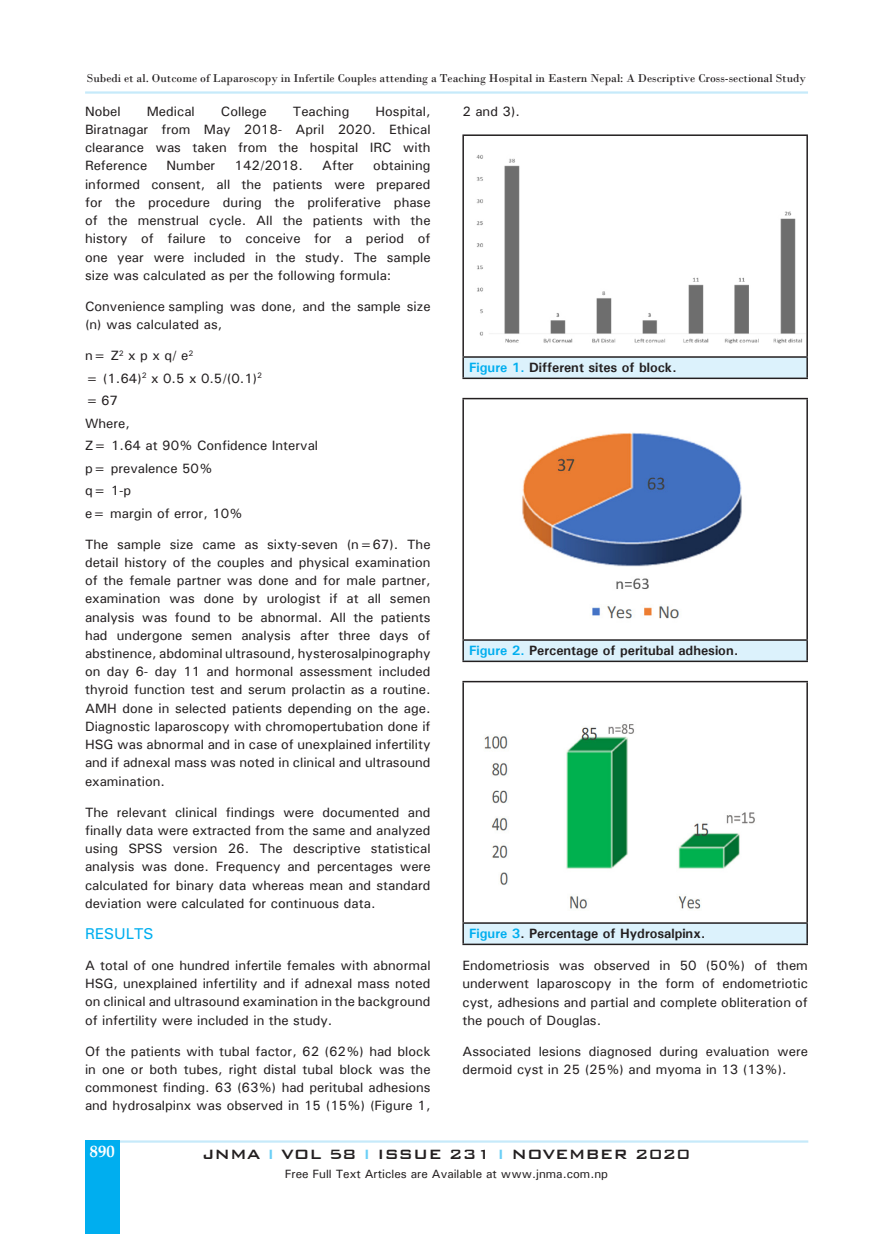
<style>
.page{position:relative;width:893px;height:1234px;background:#fff}
.page>*{position:absolute;margin:0;border:0;box-sizing:border-box;transform-origin:0 0}
.t1{font:500 18px "Bank Gothic BT";color:#231f20}
.t2{font:700 16.5px "Book Antiqua";color:#fff}
.Introduction{font:15px "Univers";color:#00aeef}
.Introduction-2{font:500 13.5px/18.3px "Univers";color:#231f20;text-align:justify}
.Introduction-3{font:700 13.5px "Univers";color:#231f20}
.Introduction-4{font:12px "Bodoni";color:#231f20}
.t3{font:500 12px "Univers";color:#231f20}
.s1{color:#00aeef}
.s2{color:#6bcff6}
</style>
<div class="page">
<hr style="left:85px;top:91px;width:723px;height:3px;background:#c6eafa">
<hr style="left:85px;top:1140px;width:723px;height:2px;background:#c6eafa">
<div style="left:85px;top:1140px;width:35px;height:93px;background:#00aeef"></div>
<div style="left:463px;top:357px;width:344px;height:21px;background:#dcf2fc"></div>
<hr style="left:462px;top:134px;width:346px;height:2px;background:#231f20">
<hr style="left:462px;top:136px;width:2px;height:220px;background:#231f20">
<hr style="left:806px;top:136px;width:2px;height:220px;background:#231f20">
<hr style="left:462px;top:356px;width:346px;height:1px;background:#231f20">
<hr style="left:462px;top:357px;width:2px;height:20px;background:#231f20">
<hr style="left:806px;top:357px;width:2px;height:20px;background:#231f20">
<hr style="left:462px;top:377px;width:346px;height:2px;background:#231f20">
<img style="left:476px;top:154px;width:327px;height:190px">
<div style="left:463px;top:640px;width:344px;height:21px;background:#dcf2fc"></div>
<hr style="left:462px;top:398px;width:346px;height:1px;background:#231f20">
<hr style="left:462px;top:399px;width:2px;height:240px;background:#231f20">
<hr style="left:806px;top:399px;width:2px;height:240px;background:#231f20">
<hr style="left:462px;top:639px;width:346px;height:1px;background:#231f20">
<hr style="left:462px;top:640px;width:2px;height:20px;background:#231f20">
<hr style="left:806px;top:640px;width:2px;height:20px;background:#231f20">
<hr style="left:462px;top:660px;width:346px;height:2px;background:#231f20">
<img style="left:522px;top:432px;width:220px;height:187px">
<div style="left:463px;top:922px;width:344px;height:22px;background:#dcf2fc"></div>
<hr style="left:462px;top:680px;width:346px;height:2px;background:#231f20">
<hr style="left:462px;top:682px;width:2px;height:240px;background:#231f20">
<hr style="left:806px;top:682px;width:2px;height:240px;background:#231f20">
<hr style="left:462px;top:922px;width:346px;height:1px;background:#231f20">
<hr style="left:462px;top:923px;width:2px;height:20px;background:#231f20">
<hr style="left:806px;top:923px;width:2px;height:20px;background:#231f20">
<hr style="left:462px;top:943px;width:346px;height:1px;background:#231f20">
<img style="left:484px;top:724px;width:271px;height:185px">
<p class="Introduction-4" style="left:87px;top:71px;width:721px">Subedi et al. Outcome of Laparoscopy in Infertile Couples attending a Teaching Hospital in Eastern Nepal: A Descriptive Cross-sectional Study</p>
<p class="Introduction-2" style="left:85px;top:102px;width:37px">Nobel</p>
<p class="Introduction-2" style="left:147px;top:102px;width:50px">Medical</p>
<p class="Introduction-2" style="left:221px;top:102px;width:47px">College</p>
<p class="Introduction-2" style="left:293px;top:102px;width:58px">Teaching</p>
<p class="Introduction-2" style="left:85px;top:102px;width:347px;text-indent:290px">Hospital, Biratnagar from May 2018- April 2020. Ethical clearance was taken from the hospital IRC with Reference</p>
<p class="Introduction-2" style="left:167px;top:156px;width:50px">Number</p>
<p class="Introduction-2" style="left:235px;top:156px;width:70px">142/2018.</p>
<p class="Introduction-2" style="left:322px;top:156px;width:33px">After</p>
<p class="Introduction-2" style="left:85px;top:156px;width:347px;text-indent:288px">obtaining informed consent, all the patients were prepared for the procedure during the proliferative phase of the menstrual cycle. All the patients with the history of failure to conceive for a period of one year were included in the study. The sample size was calculated as per the following formula:</p>
<p class="Introduction-2" style="left:85px;top:297px;width:347px">Convenience sampling was done, and the sample size (n) was calculated as,</p>
<p class="Introduction-2" style="left:85px;top:346px;width:110px">n= Z<sup>2</sup> x p x q/ e<sup>2</sup></p>
<p class="Introduction-2" style="left:85px;top:368px;width:179px">= (1.64)<sup>2</sup> x 0.5 x 0.5/(0.1)<sup>2</sup></p>
<p class="Introduction-2" style="left:85px;top:391px;width:34px">=67</p>
<p class="Introduction-2" style="left:85px;top:413px;width:46px">Where,</p>
<p class="Introduction-2" style="left:85px;top:436px;width:235px">Z= 1.64 at 90% Confidence Interval</p>
<p class="Introduction-2" style="left:85px;top:458px;width:129px">p= prevalence 50%</p>
<p class="Introduction-2" style="left:85px;top:481px;width:48px">q= 1-p</p>
<p class="Introduction-2" style="left:85px;top:503px;width:159px">e= margin of error, 10%</p>
<p class="Introduction-2" style="left:85px;top:534px;width:347px">The sample size came as sixty-seven (n=67). The detail history of the couples and physical examination of the female partner was done and for male partner, examination was done by urologist if at all semen analysis was found to be abnormal. All the patients had undergone semen analysis after three days of abstinence, abdominal ultrasound, hysterosalpinography on day 6- day 11 and hormonal assessment included thyroid function test and serum prolactin as a routine.<br>AMH done in selected patients depending on the age.<br>Diagnostic laparoscopy with chromopertubation done if HSG was abnormal and in case of unexplained infertility and if adnexal mass was noted in clinical and ultrasound examination.</p>
<p class="Introduction-2" style="left:85px;top:802px;width:347px">The relevant clinical findings were documented and finally data were extracted from the same and analyzed using SPSS version 26. The descriptive statistical analysis was done. Frequency and percentages were calculated for binary data whereas mean and standard deviation were calculated for continuous data.</p>
<p class="Introduction" style="left:85px;top:924px;width:70px">RESULTS</p>
<p class="Introduction-2" style="left:85px;top:955px;width:347px">A total of one hundred infertile females with abnormal HSG, unexplained infertility and if adnexal mass noted on clinical and ultrasound examination in the background of infertility were included in the study.</p>
<p class="Introduction-2" style="left:85px;top:1041px;width:347px">Of the patients with tubal factor, 62 (62%) had block in one or both tubes, right distal tubal block was the commonest finding. 63 (63%) had peritubal adhesions and hydrosalpinx was observed in 15 (15%) (Figure 1,</p>
<p class="Introduction-2" style="left:462px;top:102px;width:59px">2 and 3).</p>
<p class="Introduction-3" style="left:469px;top:359px;width:209px"><span class="s1">Figure 1.</span> Different sites of block.</p>
<p class="Introduction-3" style="left:469px;top:642px;width:270px"><span class="s1">Figure 2.</span> Percentage of peritubal adhesion.</p>
<p class="Introduction-3" style="left:469px;top:924px;width:238px"><span class="s1">Figure 3</span>. Percentage of Hydrosalpinx.</p>
<p class="Introduction-2" style="left:462px;top:955px;width:347px">Endometriosis was observed in 50 (50%) of them underwent laparoscopy in the form of endometriotic cyst, adhesions and partial and complete obliteration of the pouch of Douglas.</p>
<p class="Introduction-2" style="left:462px;top:1041px;width:347px">Associated lesions diagnosed during evaluation were dermoid cyst in 25 (25%) and myoma in 13 (13%).</p>
<p class="t2" style="left:90px;top:1139px;width:26px">890</p>
<h1 class="t1" style="left:202px;top:1143px;width:490px">JNMA <span class="s2">I</span> VOL 58 <span class="s2">I</span> ISSUE 231 <span class="s2">I</span> NOVEMBER 2020</h1>
<p class="t3" style="left:285px;top:1166px;width:325px">Free Full Text Articles are Available at www.jnma.com.np</p>
</div>
